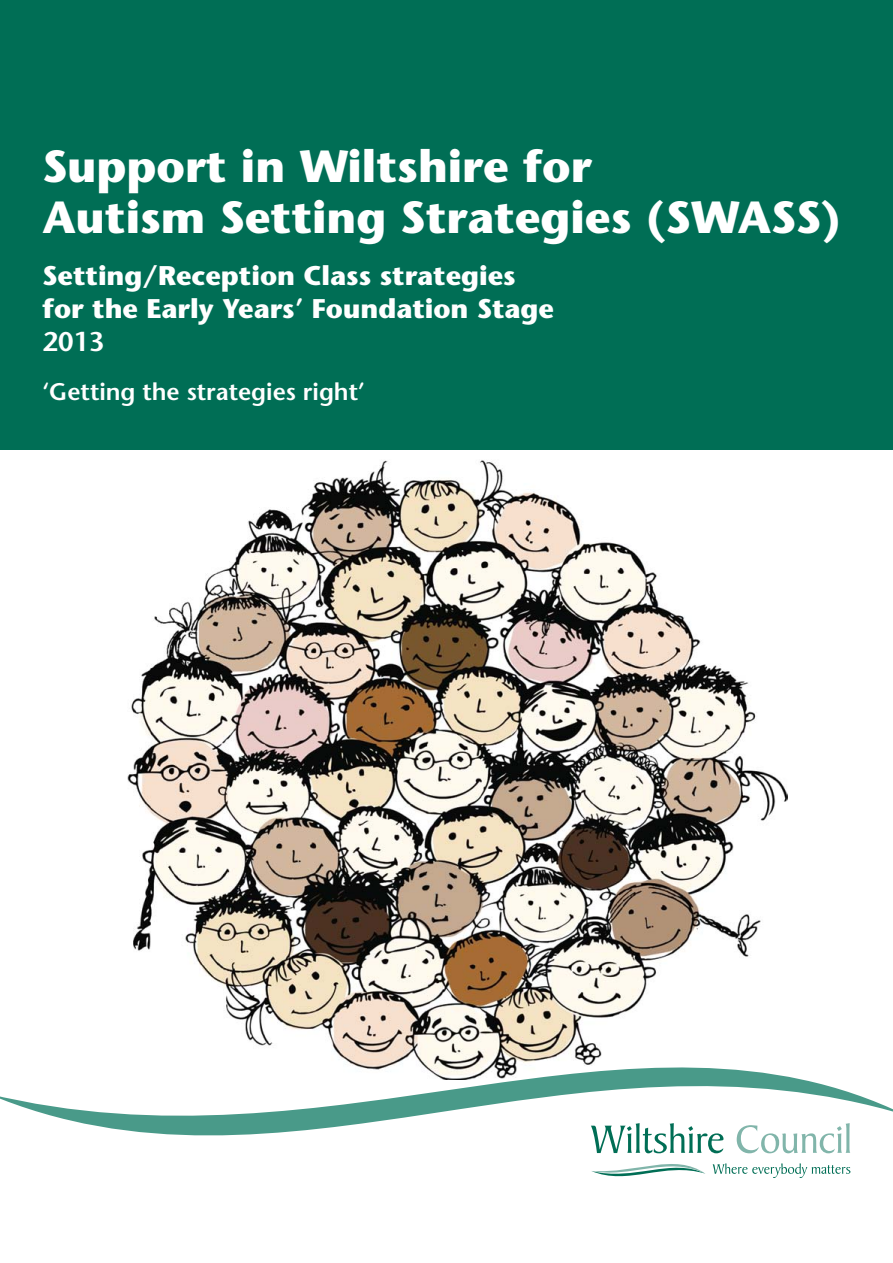
<style>
.page{position:relative;width:893px;height:1263px;background:#fff}
.page>*{position:absolute;margin:0;border:0;box-sizing:border-box;transform-origin:0 0}
.t1{font:700 45px/51px "Stone Sans Std";color:#fff}
.t2{font:700 27px/33px "Stone Sans Std";color:#fff}
.t3{font:600 27px "Stone Sans Std";color:#fff}
.t4{font:600 24px "Stone Sans Std";color:#fff}
</style>
<div class="page">
<div style="left:0;top:0;width:893px;height:450px;background:#006e55"></div>
<img style="left:128px;top:460px;width:660px;height:522px">
<svg style="left:0;top:982px;width:893px;height:191px"></svg>
<svg style="left:591px;top:1123px;width:259px;height:55px"></svg>
<h1 class="t1" style="left:43px;top:141px;width:800px">Support in Wiltshire for<br>Autism Setting Strategies (SWASS)</h1>
<p class="t2" style="left:43px;top:259px;width:513px">Setting/Reception Class strategies for the Early Years’ Foundation Stage</p>
<p class="t3" style="left:43px;top:326px;width:63px">2013</p>
<p class="t4" style="left:43px;top:377px;width:324px">‘Getting the strategies right’</p>
</div>
